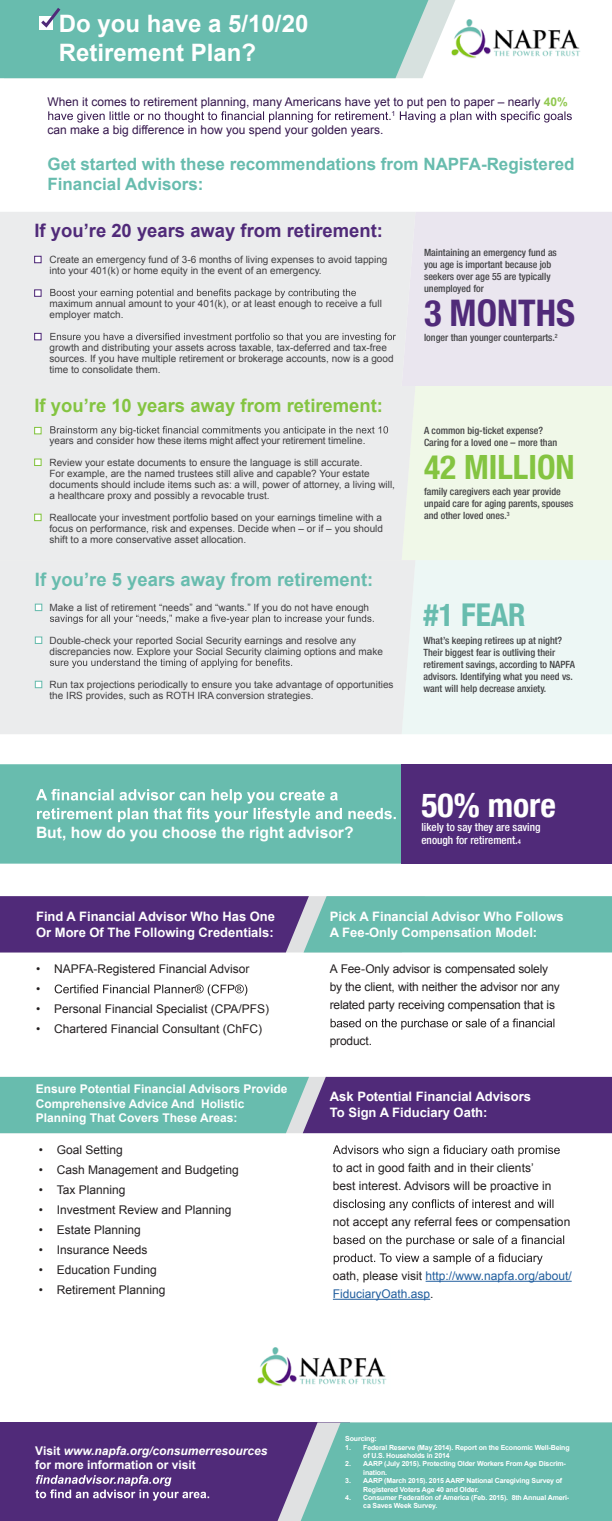
<style>
.page{position:relative;width:612px;height:1521px;background:#fff}
.page>*{position:absolute;margin:0;border:0;box-sizing:border-box;transform-origin:0 0}
.t1{font:700 condensed 36.6px "Helvetica Neue LT Com";color:#502a79}
.t2{font:700 condensed 33.5px "Helvetica Neue LT Com";color:#fff}
.t3{font:700 condensed 33.4px "Helvetica Neue LT Com";color:#84c441}
.t4{font:700 condensed 31.4px "Helvetica Neue LT Com";color:#68bcae}
.t5{font:700 24px/28.8px "Arial";color:#fff}
.t6{font:700 18.5px "Arial";color:#502a79}
.t7{font:700 18.5px "Arial";color:#84c441}
.t8{font:700 18.5px "Arial";color:#68bcae}
.t9{font:700 17px/20.4px "Arial";color:#68bcae}
.t10{font:700 15.7px "Arial";color:#fff}
.t11{font:700 13px/15.6px "Arial";color:#fff}
.t12{font:12px/18px "Arial";color:#231f20}
.t13{font:12px "Arial";color:#35174d}
.t14{font:700 12px/14.4px "Arial";color:#fff}
.t15{font:12px/18px "Arial";color:#215e9e}
.t16{font:italic 700 12px/14.4px "Arial";color:#fff}
.t17{font:500 condensed 11.2px/13.2px "Helvetica Neue LT Com";color:#fff}
.t18{font:10px/11px "Arial";color:#414042}
.t19{font:500 condensed 10px/12px "Helvetica Neue LT Com";color:#434345}
.t20{font:10px "Arial";letter-spacing:-.02em;color:#414042}
.t21{font:700 7px/8.4px "Arial";letter-spacing:-.02em;color:#fff}
.t22{font:7px "Arial";color:#35174d}
.s1{font-weight:700;color:#91c850}
.s2{font-size:6.5px}
.s3{color:#231f20}
.s4{font-style:normal}
</style>
<div class="page">
<svg style="left:415px;top:212px;width:197px;height:522px;background:#edf1ee"></svg>
<div style="left:0;top:212px;width:415px;height:174px;background:#ebeced"></div>
<div style="left:0;top:386px;width:415px;height:174px;background:#ebeced"></div>
<div style="left:0;top:560px;width:415px;height:174px;background:#ebeced"></div>
<img style="left:455px;top:19px;width:126px;height:39px">
<svg style="left:48px;top:111px;width:343px;height:11px"></svg>
<svg style="left:400px;top:111px;width:172px;height:11px"></svg>
<svg style="left:50px;top:289px;width:306px;height:9px;background:#c2c2c4"></svg>
<svg style="left:50px;top:333px;width:346px;height:9px;background:#c4c5c6"></svg>
<svg style="left:50px;top:426px;width:338px;height:9px;background:#c4c4c5"></svg>
<svg style="left:50px;top:614px;width:324px;height:10px;background:#c9cacb"></svg>
<svg style="left:50px;top:658px;width:242px;height:10px;background:#c7c7c9"></svg>
<svg style="left:0;top:0;width:455px;height:78px;background:#74c0b3"></svg>
<div style="left:34px;top:427px;width:8px;height:7px;background:#fff;border:1px solid #84c441"></div>
<div style="left:34px;top:458px;width:8px;height:8px;background:#fff;border:1px solid #84c441"></div>
<div style="left:34px;top:513px;width:8px;height:8px;background:#fff;border:1px solid #84c441"></div>
<div style="left:34px;top:256px;width:8px;height:7px;background:#fff;border:1px solid #502a79"></div>
<div style="left:34px;top:289px;width:8px;height:8px;background:#fff;border:1px solid #502a79"></div>
<div style="left:34px;top:333px;width:8px;height:7px;background:#fff;border:1px solid #502a79"></div>
<div style="left:35px;top:603px;width:7px;height:8px;background:#fff;border:1px solid #68bcae"></div>
<div style="left:35px;top:636px;width:7px;height:8px;background:#fff;border:1px solid #68bcae"></div>
<div style="left:35px;top:680px;width:7px;height:8px;background:#fff;border:1px solid #68bcae"></div>
<div style="left:0;top:764px;width:402px;height:99px;background:#68bcae"></div>
<div style="left:0;top:1422px;width:350px;height:98px;background:#502a79"></div>
<div style="left:402px;top:764px;width:210px;height:99px;background:#502a79"></div>
<svg style="left:0;top:896px;width:612px;height:56px;background:#607695"></svg>
<svg style="left:36px;top:789px;width:360px;height:33px;background:#8bcbc0"></svg>
<svg style="left:55px;top:984px;width:192px;height:11px"></svg>
<svg style="left:331px;top:1018px;width:223px;height:11px"></svg>
<hr style="left:426px;top:1280px;width:146px;height:1px;background:#215e9e">
<hr style="left:333px;top:1298px;width:97px;height:1px;background:#215e9e">
<svg style="left:333px;top:1145px;width:227px;height:11px"></svg>
<svg style="left:333px;top:1199px;width:220px;height:11px"></svg>
<svg style="left:334px;top:1235px;width:230px;height:11px"></svg>
<svg style="left:334px;top:1253px;width:209px;height:11px"></svg>
<svg style="left:278px;top:1422px;width:334px;height:98px;background:#6fb5ae"></svg>
<svg style="left:0;top:1077px;width:612px;height:56px;background:#5f7695"></svg>
<svg style="left:35px;top:1475px;width:174px;height:25px"></svg>
<img style="left:257px;top:1347px;width:130px;height:39px">
<h3 class="t5" style="left:59px;top:10px;width:251px">Do you have a 5/10/20<br>Retirement Plan?</h3>
<p class="t13" style="left:47px;top:93px;width:522px">When it comes to retirement planning, many Americans have yet to put pen to paper – nearly <span class="s1">40%</span></p>
<p class="t22" style="left:392px;top:109px;width:5px">1</p>
<p class="t13" style="left:47px;top:122px;width:337px">can make a big difference in how you spend your golden years.</p>
<h3 class="t9" style="left:47px;top:154px;width:529px">Get started with these recommendations from NAPFA-Registered<br>Financial Advisors:</h3>
<h3 class="t6" style="left:34px;top:218px;width:350px">If you’re 20 years away from retirement:</h3>
<p class="t18" style="left:50px;top:254px;width:339px">Create an emergency fund of 3-6 months of living expenses to avoid tapping into your 401(k) or home equity in the event of an emergency.</p>
<p class="t18" style="left:50px;top:298px;width:334px">maximum annual amount to your 401(k), or at least enough to receive a full employer match.</p>
<p class="t18" style="left:50px;top:342px;width:346px">growth and distributing your assets across taxable, tax-deferred and tax-free sources. If you have multiple retirement or brokerage accounts, now is a good time to consolidate them.</p>
<h3 class="t7" style="left:34px;top:393px;width:350px">If you’re 10 years away from retirement:</h3>
<p class="t20" style="left:50px;top:434px;width:317px">years and consider how these items might affect your retirement timeline.</p>
<p class="t18" style="left:50px;top:457px;width:347px">Review your estate documents to ensure the language is still accurate.<br>For example, are the named trustees still alive and capable? Your estate documents should include items such as: a will, power of attorney, a living will, a healthcare proxy and possibly a revocable trust.</p>
<p class="t18" style="left:50px;top:512px;width:335px;text-align:justify">Reallocate your investment portfolio based on your earnings timeline with a focus on performance, risk and expenses. Decide when – or if – you should shift to a more conservative asset allocation.</p>
<h3 class="t8" style="left:35px;top:567px;width:340px">If you’re 5 years away from retirement:</h3>
<p class="t18" style="left:50px;top:602px;width:321px">Make a list of retirement “needs” and “wants.” If you do not have enough</p>
<p class="t18" style="left:50px;top:635px;width:335px">Double-check your reported Social Security earnings and resolve any discrepancies now. Explore your Social Security claiming options and make</p>
<p class="t18" style="left:50px;top:679px;width:346px">Run tax projections periodically to ensure you take advantage of opportunities the IRS provides, such as ROTH IRA conversion strategies.</p>
<p class="t19" style="left:424px;top:246px;width:134px">Maintaining an emergency fund as you age is important because job seekers over age 55 are typically unemployed for</p>
<h1 class="t1" style="left:424px;top:291px;width:152px">3 MONTHS</h1>
<p class="t19" style="left:424px;top:332px;width:135px">longer than younger counterparts.<sup>2</sup></p>
<p class="t19" style="left:424px;top:424px;width:135px">A common big-ticket expense?<br>Caring for a loved one – more than</p>
<h3 class="t3" style="left:424px;top:447px;width:152px">42 MILLION</h3>
<p class="t19" style="left:424px;top:486px;width:151px">family caregivers each year provide unpaid care for aging parents, spouses and other loved ones.<sup>3</sup></p>
<h3 class="t4" style="left:424px;top:596px;width:104px">#1 FEAR</h3>
<p class="t19" style="left:423px;top:634px;width:153px">What’s keeping retirees up at night?<br>Their biggest fear is outliving their retirement savings, according to NAPFA advisors. Identifying what you need vs. want will help decrease anxiety.</p>
<h3 class="t10" style="left:36px;top:822px;width:319px">But, how do you choose the right advisor?</h3>
<h2 class="t2" style="left:421px;top:785px;width:136px">50% more</h2>
<p class="t17" style="left:421px;top:820px;width:120px">likely to say they are saving enough for retirement.<span class="s2">4</span></p>
<h3 class="t11" style="left:36px;top:909px;width:241px">Find A Financial Advisor Who Has One<br>Or More Of The Following Credentials:</h3>
<h3 class="t11" style="left:330px;top:909px;width:236px">Pick A Financial Advisor Who Follows<br>A Fee-Only Compensation Model:</h3>
<p class="t12" style="left:36px;top:959px;width:215px;line-height:20px">• NAPFA-Registered Financial Advisor •</p>
<p class="t12" style="left:36px;top:1000px;width:235px">• Personal Financial Specialist (CPA/PFS)</p>
<p class="t12" style="left:36px;top:1020px;width:228px">• Chartered Financial Consultant (ChFC)</p>
<p class="t14" style="left:36px;top:1082px;width:253px">Ensure Potential Financial Advisors Provide<br>Comprehensive Advice And Holistic<br>Planning That Covers These Areas:</p>
<p class="t12" style="left:39px;top:1140px;width:86px">• Goal Setting</p>
<p class="t12" style="left:39px;top:1160px;width:202px">• Cash Management and Budgeting</p>
<p class="t12" style="left:39px;top:1180px;width:88px">• Tax Planning</p>
<p class="t12" style="left:39px;top:1201px;width:194px">• Investment Review and Planning</p>
<p class="t12" style="left:39px;top:1221px;width:104px">• Estate Planning</p>
<p class="t12" style="left:39px;top:1241px;width:110px">• Insurance Needs</p>
<p class="t12" style="left:39px;top:1261px;width:120px">• Education Funding</p>
<p class="t12" style="left:39px;top:1281px;width:128px">• Retirement Planning</p>
<p class="t12" style="left:330px;top:960px;width:232px">A Fee-Only advisor is compensated solely by the client, with neither the advisor nor any related party receiving compensation that is</p>
<p class="t12" style="left:330px;top:1032px;width:44px">product.</p>
<h3 class="t11" style="left:330px;top:1089px;width:203px">Ask Potential Financial Advisors<br>To Sign A Fiduciary Oath:</h3>
<p class="t12" style="left:333px;top:1158px;width:220px">to act in good faith and in their clients’ best interest. Advisors will be proactive in</p>
<p class="t12" style="left:333px;top:1212px;width:239px">not accept any referral fees or compensation</p>
<p class="t15" style="left:333px;top:1266px;width:240px"><span class="s3">oath, please visit</span> http://www.napfa.org/about/<br>FiduciaryOath.asp<span class="s3">.</span></p>
<p class="t16" style="left:35px;top:1443px;width:234px"><span class="s4">Visit</span> www.napfa.org/consumerresources <span class="s4">for more information or visit</span></p>
<p class="t21" style="left:345px;top:1434px;width:33px">Sourcing:</p>
<p class="t21" style="left:363px;top:1443px;width:208px;text-indent:-18px">1. Federal Reserve (May 2014). Report on the Economic Well-Being of U.S. Households in 2014</p>
<p class="t21" style="left:363px;top:1460px;width:204px;text-indent:-18px">2. AARP (July 2015). Protecting Older Workers From Age Discrim&shy;ination.</p>
<p class="t21" style="left:363px;top:1476px;width:201px;text-indent:-18px">3. AARP (March 2015). 2015 AARP National Caregiving Survey of<br>Registered Voters Age 40 and Older.</p>
<p class="t21" style="left:363px;top:1493px;width:207px;text-indent:-18px">4. Consumer Federation of America (Feb. 2015). 8th Annual Ameri&shy;ca Saves Week Survey.</p>
</div>
